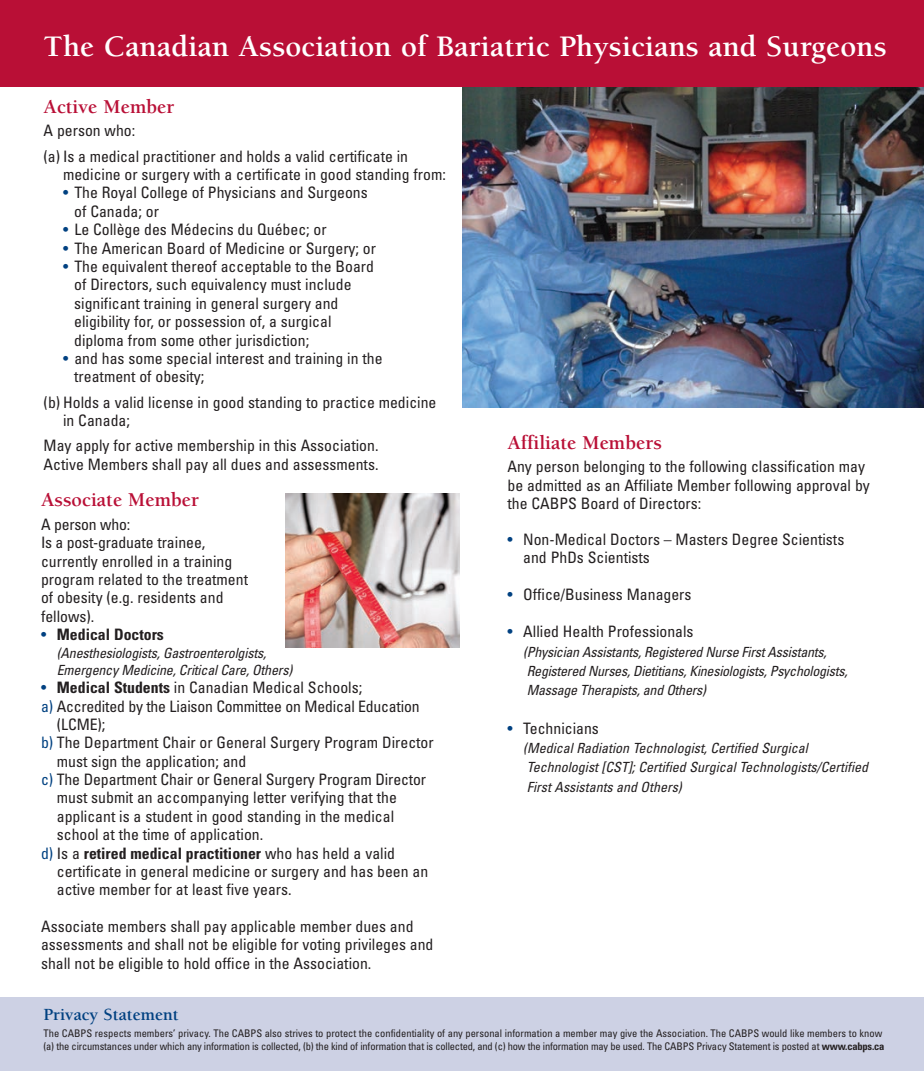
<style>
.page{position:relative;width:924px;height:1071px;background:#fff}
.page>*{position:absolute;margin:0;border:0;box-sizing:border-box;transform-origin:0 0}
.t1{font:700 30.62px "Berkeley";letter-spacing:.005em;color:#fff}
.t2{font:700 20.12px "Berkeley";color:#b90f36}
.t3{font:700 17.5px "Berkeley";color:#014181}
.t4{font:condensed 15.75px/18.4px "Univers";color:#231f20}
.t5{font:700 condensed 15.75px "Univers";color:#231f20}
.t6{font:italic condensed 14px/19.2px "Univers";letter-spacing:-.015em;color:#231f20}
.t7{font:condensed 10.5px/12.2px "Univers";color:#231f20}
.s1{color:#014181}
.s2{font-weight:400;color:#014181}
.s3{font-weight:700}
.s4{font-weight:400}
</style>
<div class="page">
<img style="left:462px;top:87px;width:462px;height:320px">
<div style="left:0;top:997px;width:924px;height:74px;background:#cdd1e4"></div>
<div style="left:0;top:0;width:924px;height:87px;background:#b90f36"></div>
<img style="left:285px;top:494px;width:174px;height:153px">
<h1 class="t1" style="left:44px;top:34px;width:845px">The Canadian Association of Bariatric Physicians and Surgeons</h1>
<p class="t2" style="left:44px;top:98px;width:132px">Active Member</p>
<p class="t4" style="left:44px;top:119px;width:366px;line-height:25.4px">A person who:<br>(a) Is a medical practitioner and holds a valid certificate in</p>
<p class="t4" style="left:63px;top:167px;width:384px">medicine or surgery with a certificate in good standing from:</p>
<p class="t4" style="left:74px;top:185px;width:295px;text-indent:-11px"><span class="s1">•</span> The Royal College of Physicians and Surgeons of Canada; or</p>
<p class="t4" style="left:63px;top:222px;width:265px"><span class="s1">•</span> Le Collège des Médecins du Québec; or</p>
<p class="t4" style="left:63px;top:240px;width:314px"><span class="s1">•</span> The American Board of Medicine or Surgery; or</p>
<p class="t4" style="left:74px;top:259px;width:301px;text-indent:-11px"><span class="s1">•</span> The equivalent thereof acceptable to the Board of Directors, such equivalency must include significant training in general surgery and eligibility for, or possession of, a surgical diploma from some other jurisdiction;</p>
<p class="t4" style="left:74px;top:350px;width:310px;text-indent:-11px"><span class="s1">•</span> and has some special interest and training in the treatment of obesity;</p>
<p class="t4" style="left:63px;top:394px;width:375px;text-indent:-19px">(b) Holds a valid license in good standing to practice medicine in Canada;</p>
<p class="t4" style="left:44px;top:438px;width:336px">May apply for active membership in this Association.<br>Active Members shall pay all dues and assessments.</p>
<p class="t2" style="left:41px;top:492px;width:159px">Associate Member</p>
<p class="t4" style="left:41px;top:516px;width:208px">A person who:<br>Is a post-graduate trainee, currently enrolled in a training program related to the treatment of obesity (e.g. residents and fellows).</p>
<p class="t5" style="left:41px;top:629px;width:124px"><span class="s2">•</span> Medical Doctors</p>
<p class="t6" style="left:57px;top:645px;width:237px;line-height:17.3px">(Anesthesiologists, Gastroenterolgists,<br>Emergency Medicine, Critical Care, Others)</p>
<p class="t4" style="left:41px;top:680px;width:323px"><span class="s1">•</span> <span class="s3">Medical Students</span> in Canadian Medical Schools;</p>
<p class="t4" style="left:41px;top:698px;width:380px"><span class="s1">a)</span> Accredited by the Liaison Committee on Medical Education</p>
<p class="t4" style="left:57px;top:716px;width:50px">(LCME);</p>
<p class="t4" style="left:41px;top:735px;width:394px"><span class="s1">b)</span> The Department Chair or General Surgery Program Director</p>
<p class="t4" style="left:57px;top:753px;width:191px">must sign the application; and</p>
<p class="t4" style="left:41px;top:772px;width:386px"><span class="s1">c)</span> The Department Chair or General Surgery Program Director</p>
<p class="t4" style="left:57px;top:790px;width:342px">must submit an accompanying letter verifying that the</p>
<p class="t4" style="left:57px;top:808px;width:339px">applicant is a student in good standing in the medical</p>
<p class="t4" style="left:57px;top:827px;width:208px">school at the time of application.</p>
<p class="t5" style="left:41px;top:847px;width:355px"><span class="s2">d)</span> <span class="s4">Is a</span> retired medical practitioner <span class="s4">who has held a valid</span></p>
<p class="t4" style="left:57px;top:863px;width:373px">certificate in general medicine or surgery and has been an</p>
<p class="t4" style="left:57px;top:882px;width:236px">active member for at least five years.</p>
<p class="t4" style="left:41px;top:919px;width:394px">Associate members shall pay applicable member dues and assessments and shall not be eligible for voting privileges and shall not be eligible to hold office in the Association.</p>
<p class="t2" style="left:507px;top:434px;width:156px">Affiliate Members</p>
<p class="t4" style="left:507px;top:459px;width:364px">Any person belonging to the following classification may be admitted as an Affiliate Member following approval by the CABPS Board of Directors:</p>
<p class="t4" style="left:523px;top:531px;width:323px;text-indent:-16px"><span class="s1">•</span> Non-Medical Doctors – Masters Degree Scientists and PhDs Scientists</p>
<p class="t4" style="left:507px;top:586px;width:186px"><span class="s1">•</span> Office/Business Managers</p>
<p class="t4" style="left:507px;top:624px;width:188px"><span class="s1">•</span> Allied Health Professionals</p>
<p class="t6" style="left:523px;top:643px;width:326px">(Physician Assistants, Registered Nurse First Assistants,<br>Registered Nurses, Dietitians, Kinesiologists, Psychologists,<br>Massage Therapists, and Others)</p>
<p class="t4" style="left:507px;top:720px;width:93px"><span class="s1">•</span> Technicians</p>
<p class="t6" style="left:523px;top:740px;width:346px">(Medical Radiation Technologist, Certified Surgical<br>Technologist [CST]; Certified Surgical Technologists/Certified<br>First Assistants and Others)</p>
<p class="t3" style="left:44px;top:1008px;width:137px">Privacy Statement</p>
<p class="t7" style="left:44px;top:1028px;width:842px">The CABPS respects members’ privacy. The CABPS also strives to protect the confidentiality of any personal information a member may give the Association. The CABPS would like members to know (a) the circumstances under which any information is collected, (b) the kind of information that is collected, and (c) how the information may be used. The CABPS Privacy Statement is posted at <span class="s3">www.cabps.ca</span></p>
</div>
